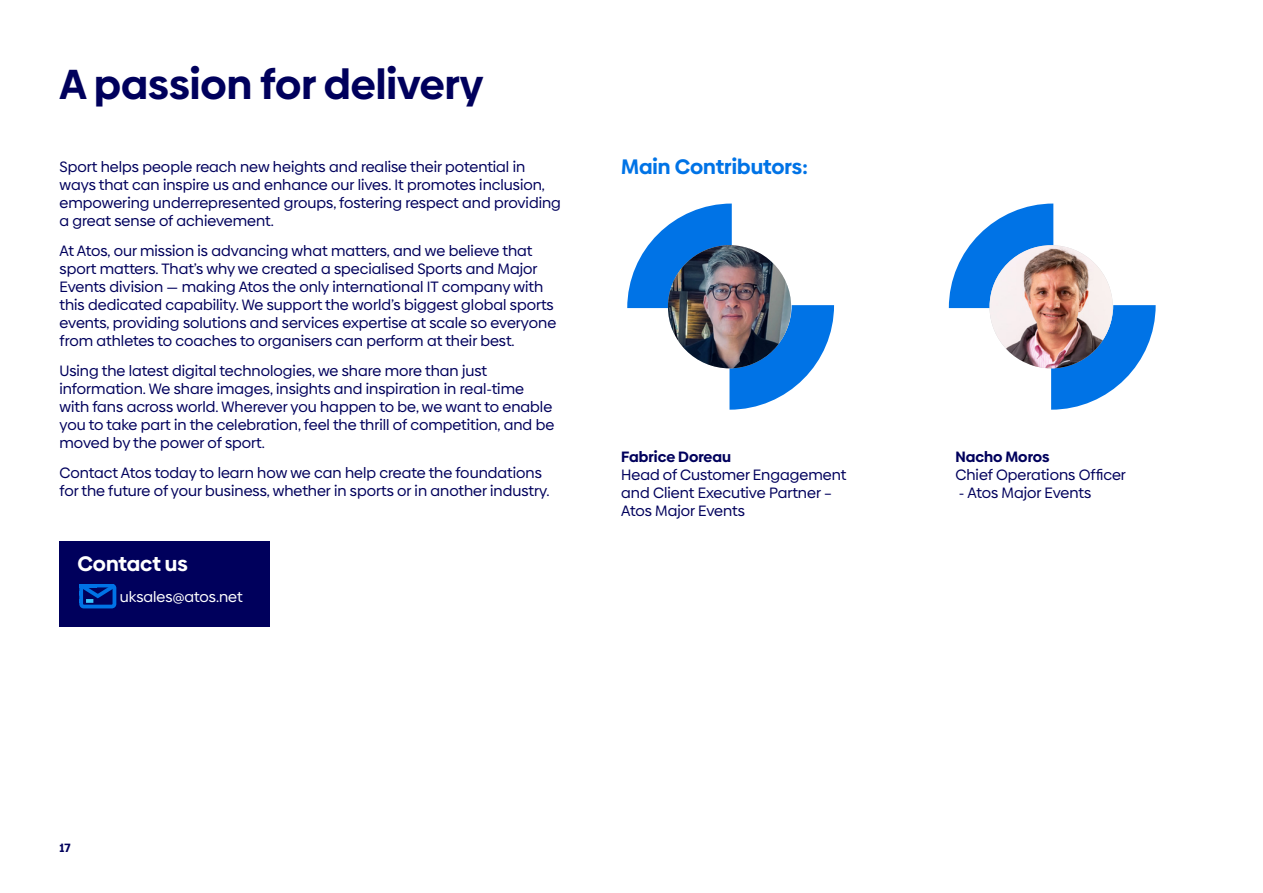
<style>
.page{position:relative;width:1263px;height:893px;background:#fff}
.page>*{position:absolute;margin:0;border:0;box-sizing:border-box;transform-origin:0 0}
.t1{font:700 42px "Biennale";color:#00005c}
.t2{font:700 21px "Biennale";color:#0073e6}
.t3{font:700 21px "Biennale";color:#fff}
.t4{font:15px/18px "Biennale";color:#00005c}
.t5{font:700 15px "Biennale";color:#00005c}
.t6{font:15px "Biennale";color:#fff}
.t7{font:700 12px "Biennale";color:#00005c}
</style>
<div class="page">
<div style="left:60px;top:541px;width:210px;height:86px;background:#00005c"></div>
<svg style="left:627px;top:204px;width:207px;height:206px"></svg>
<img style="left:668px;top:245px;width:123px;height:123px;border-radius:62px">
<svg style="left:949px;top:204px;width:207px;height:206px"></svg>
<img style="left:989px;top:245px;width:124px;height:123px;border-radius:62px">
<svg style="left:79px;top:585px;width:37px;height:24px"></svg>
<h1 class="t1" style="left:60px;top:57px;width:426px">A passion for delivery</h1>
<p class="t4" style="left:60px;top:158px;width:503px">Sport helps people reach new heights and realise their potential in ways that can inspire us and enhance our lives. It promotes inclusion, empowering underrepresented groups, fostering respect and providing a great sense of achievement.</p>
<p class="t4" style="left:60px;top:242px;width:498px">At Atos, our mission is advancing what matters, and we believe that sport matters. That’s why we created a specialised Sports and Major Events division — making Atos the only international IT company with this dedicated capability. We support the world’s biggest global sports events, providing solutions and services expertise at scale so everyone from athletes to coaches to organisers can perform at their best.</p>
<p class="t4" style="left:60px;top:362px;width:496px">Using the latest digital technologies, we share more than just information. We share images, insights and inspiration in real-time with fans across world. Wherever you happen to be, we want to enable you to take part in the celebration, feel the thrill of competition, and be moved by the power of sport.</p>
<p class="t4" style="left:60px;top:464px;width:491px">Contact Atos today to learn how we can help create the foundations for the future of your business, whether in sports or in another industry.</p>
<h2 class="t3" style="left:77px;top:550px;width:112px">Contact us</h2>
<p class="t6" style="left:120px;top:587px;width:124px">uksales@atos.net</p>
<h2 class="t2" style="left:621px;top:153px;width:188px">Main Contributors:</h2>
<p class="t5" style="left:621px;top:447px;width:111px">Fabrice Doreau</p>
<p class="t4" style="left:621px;top:466px;width:226px">Head of Customer Engagement and Client Executive Partner –<br>Atos Major Events</p>
<p class="t7" style="left:60px;top:840px;width:12px">17</p>
<p class="t5" style="left:955px;top:447px;width:96px">Nacho Moros</p>
<p class="t4" style="left:955px;top:466px;width:172px">Chief Operations Officer</p>
<p class="t4" style="left:959px;top:484px;width:134px">- Atos Major Events</p>
</div>
